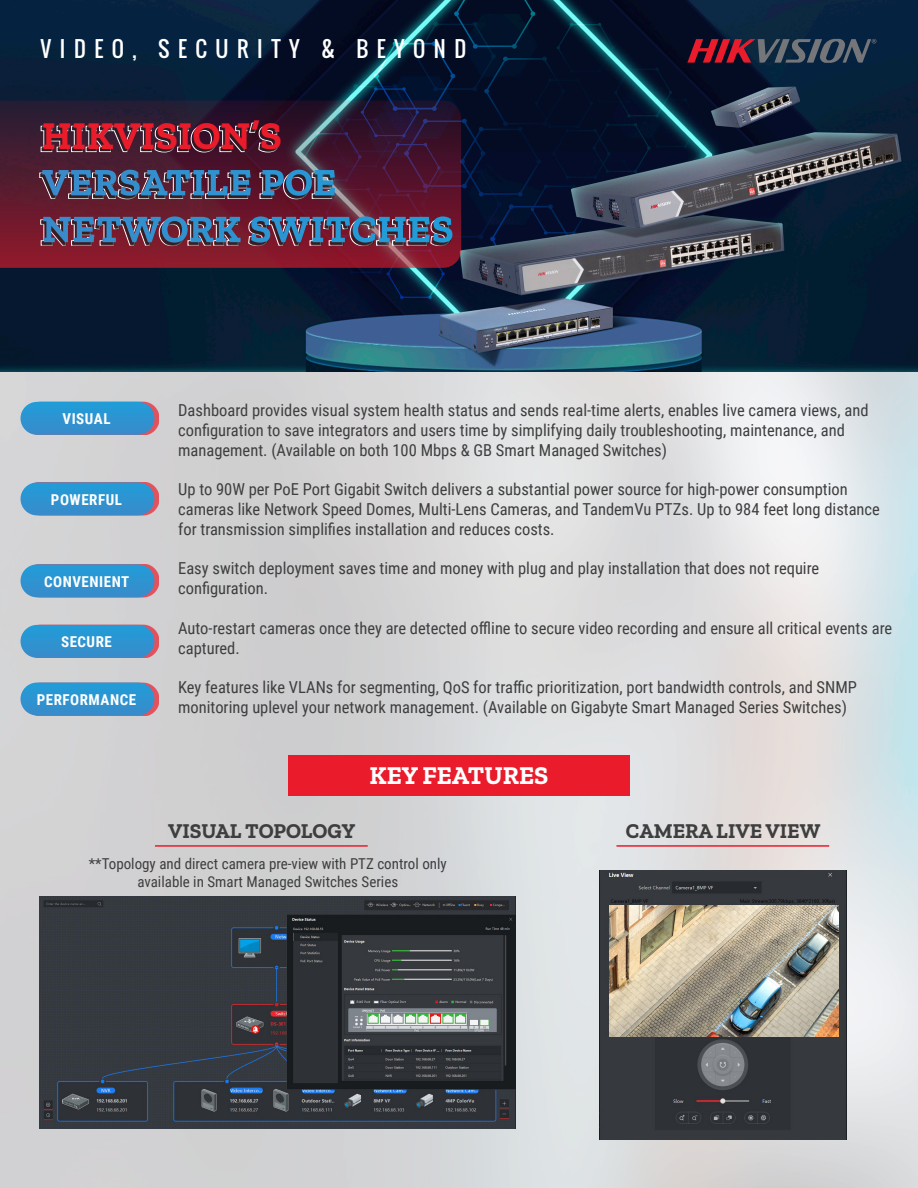
<style>
.page{position:relative;width:918px;height:1188px;background:#fff}
.page>*{position:absolute;margin:0;border:0;box-sizing:border-box;transform-origin:0 0}
.t1{font:700 39px/46.8px "Zilla Slab";letter-spacing:.02em;color:#fff}
.t2{font:700 25.5px "Zilla Slab";color:#fff}
.t3{font:21.3px "Oswald";letter-spacing:.4em;color:#fff}
.t4{font:700 21px "Zilla Slab";color:#3e3e3f}
.t5{font:16.5px/19.8px "Roboto Condensed";color:#3e3e3f}
.t6{font:15px/18px "Roboto Condensed";color:#3e3e3f;text-align:center}
.t7{font:700 15px "Roboto Condensed";letter-spacing:.035em;color:#fff}
.s1{color:#ea1c2b}
</style>
<div class="page">
<img style="left:0;top:372px;width:918px;height:816px">
<img style="left:0;top:0;width:918px;height:372px">
<svg style="left:0;top:100px;width:461px;height:168px;background:#561a30"></svg>
<div style="left:41px;top:123px;width:410px;height:123px;background:#231f20;opacity:.75"></div>
<svg style="left:687px;top:39px;width:189px;height:24px;background:#523849"></svg>
<div style="left:25px;top:402px;width:134px;height:33px;background:#ea1c2b;opacity:.7"></div>
<div style="left:21px;top:402px;width:133px;height:33px;background:#2e94d1;border-radius:16px"></div>
<div style="left:25px;top:482px;width:134px;height:34px;background:#ea1c2b;opacity:.7"></div>
<div style="left:21px;top:482px;width:133px;height:33px;background:#2d94d1;border-radius:16px"></div>
<div style="left:25px;top:564px;width:134px;height:33px;background:#ea1c2b;opacity:.7"></div>
<div style="left:21px;top:564px;width:133px;height:33px;background:#2d94d1;border-radius:16px"></div>
<div style="left:25px;top:625px;width:134px;height:33px;background:#ea1c2b;opacity:.7"></div>
<div style="left:21px;top:625px;width:133px;height:33px;background:#2e94d1;border-radius:16px"></div>
<div style="left:25px;top:682px;width:134px;height:34px;background:#ea1c2b;opacity:.7"></div>
<div style="left:21px;top:683px;width:133px;height:33px;background:#2e94d1;border-radius:16px"></div>
<div style="left:288px;top:755px;width:342px;height:41px;background:#ea1c2b"></div>
<hr style="left:155px;top:845px;width:213px;height:2px;background:#ea1c2b">
<hr style="left:616px;top:845px;width:213px;height:2px;background:#ea1c2b">
<img style="left:40px;top:896px;width:476px;height:232px">
<img style="left:599px;top:870px;width:248px;height:269px">
<img style="left:610px;top:906px;width:228px;height:131px">
<p class="t3" style="left:40px;top:33px;width:427px">VIDEO, SECURITY &amp; BEYOND</p>
<p class="t1" style="left:42px;top:112px;width:413px"><span class="s1">HIKVISION’S<br></span>VERSATILE POE<br>NETWORK SWITCHES</p>
<p class="t7" style="left:63px;top:408px;width:50px">VISUAL</p>
<p class="t7" style="left:51px;top:489px;width:73px">POWERFUL</p>
<p class="t7" style="left:44px;top:571px;width:87px">CONVENIENT</p>
<p class="t7" style="left:61px;top:631px;width:52px">SECURE</p>
<p class="t7" style="left:37px;top:689px;width:101px">PERFORMANCE</p>
<p class="t5" style="left:178px;top:400px;width:692px">Dashboard provides visual system health status and sends real-time alerts, enables live camera views, and configuration to save integrators and users time by simplifying daily troubleshooting, maintenance, and management. (Available on both 100 Mbps &amp; GB Smart Managed Switches)</p>
<p class="t5" style="left:178px;top:479px;width:703px">Up to 90W per PoE Port Gigabit Switch delivers a substantial power source for high-power consumption cameras like Network Speed Domes, Multi-Lens Cameras, and TandemVu PTZs. Up to 984 feet long distance for transmission simplifies installation and reduces costs.</p>
<p class="t5" style="left:178px;top:558px;width:643px">Easy switch deployment saves time and money with plug and play installation that does not require configuration.</p>
<p class="t5" style="left:178px;top:617px;width:716px">Auto-restart cameras once they are detected offline to secure video recording and ensure all critical events are captured.</p>
<p class="t5" style="left:178px;top:677px;width:680px">Key features like VLANs for segmenting, QoS for traffic prioritization, port bandwidth controls, and SNMP monitoring uplevel your network management. (Available on Gigabyte Smart Managed Series Switches)</p>
<p class="t2" style="left:370px;top:761px;width:180px">KEY FEATURES</p>
<p class="t4" style="left:168px;top:819px;width:189px">VISUAL TOPOLOGY</p>
<p class="t4" style="left:626px;top:819px;width:196px">CAMERA LIVE VIEW</p>
<p class="t6" style="left:89px;top:854px;width:360px">**Topology and direct camera pre-view with PTZ control only available in Smart Managed Switches Series</p>
</div>
